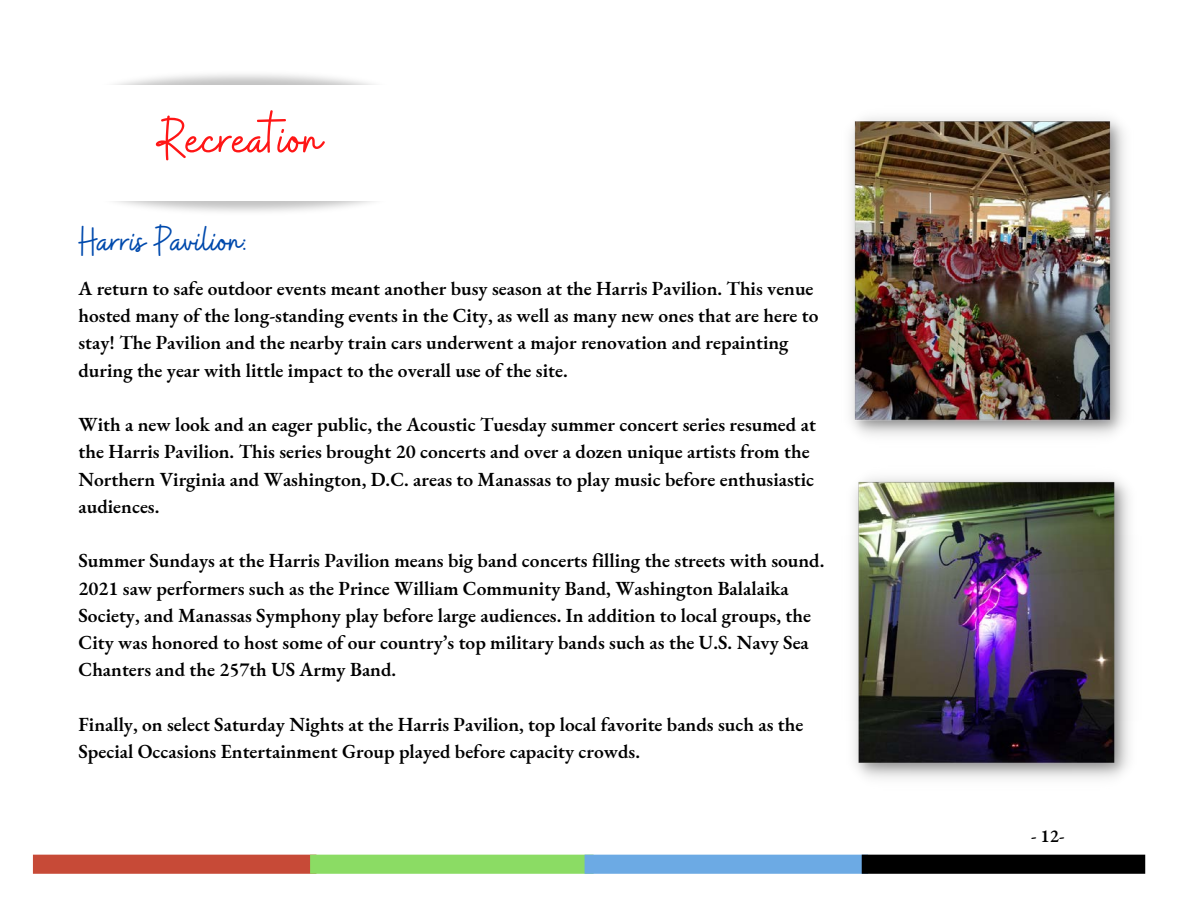
<style>
.page{position:relative;width:1188px;height:918px;background:#fff}
.page>*{position:absolute;margin:0;border:0;box-sizing:border-box;transform-origin:0 0}
.t1{font:59.25px "Buffalo";color:#ff1616}
.t2{font:42px "Buffalo";color:#004aad}
.t3{font:600 19.5px/27.3px "EB Garamond";color:#000}
.t4{font:600 18px "EB Garamond";color:#000}
</style>
<div class="page">
<div style="left:33px;top:855px;width:283px;height:19px;background:#c74a37"></div>
<div style="left:310px;top:855px;width:284px;height:19px;background:#8bdc64"></div>
<div style="left:585px;top:855px;width:283px;height:19px;background:#6caae4"></div>
<div style="left:862px;top:855px;width:283px;height:19px;background:#000"></div>
<img style="left:850px;top:117px;width:275px;height:319px">
<img style="left:853px;top:477px;width:277px;height:302px">
<p class="t1" style="left:158px;top:101px;width:165px">Recreation</p>
<p class="t2" style="left:79px;top:214px;width:170px">Harris Pavilion:</p>
<p class="t3" style="left:79px;top:274px;width:742px">A return to safe outdoor events meant another busy season at the Harris Pavilion. This venue hosted many of the long-standing events in the City, as well as many new ones that are here to</p>
<p class="t3" style="left:79px;top:329px;width:712px">stay! The Pavilion and the nearby train cars underwent a major renovation and repainting during the year with little impact to the overall use of the site.</p>
<p class="t3" style="left:79px;top:411px;width:739px">With a new look and an eager public, the Acoustic Tuesday summer concert series resumed at the Harris Pavilion. This series brought 20 concerts and over a dozen unique artists from the</p>
<p class="t3" style="left:79px;top:465px;width:737px">Northern Virginia and Washington, D.C. areas to Manassas to play music before enthusiastic audiences.</p>
<p class="t3" style="left:79px;top:547px;width:747px">Summer Sundays at the Harris Pavilion means big band concerts filling the streets with sound.<br>2021 saw performers such as the Prince William Community Band, Washington Balalaika Society, and Manassas Symphony play before large audiences. In addition to local groups, the City was honored to host some of our country’s top military bands such as the U.S. Navy Sea</p>
<p class="t3" style="left:79px;top:656px;width:319px">Chanters and the 257th US Army Band.</p>
<p class="t3" style="left:79px;top:710px;width:726px">Finally, on select Saturday Nights at the Harris Pavilion, top local favorite bands such as the<br>Special Occasions Entertainment Group played before capacity crowds.</p>
<p class="t4" style="left:1031px;top:824px;width:35px">- 12-</p>
</div>
